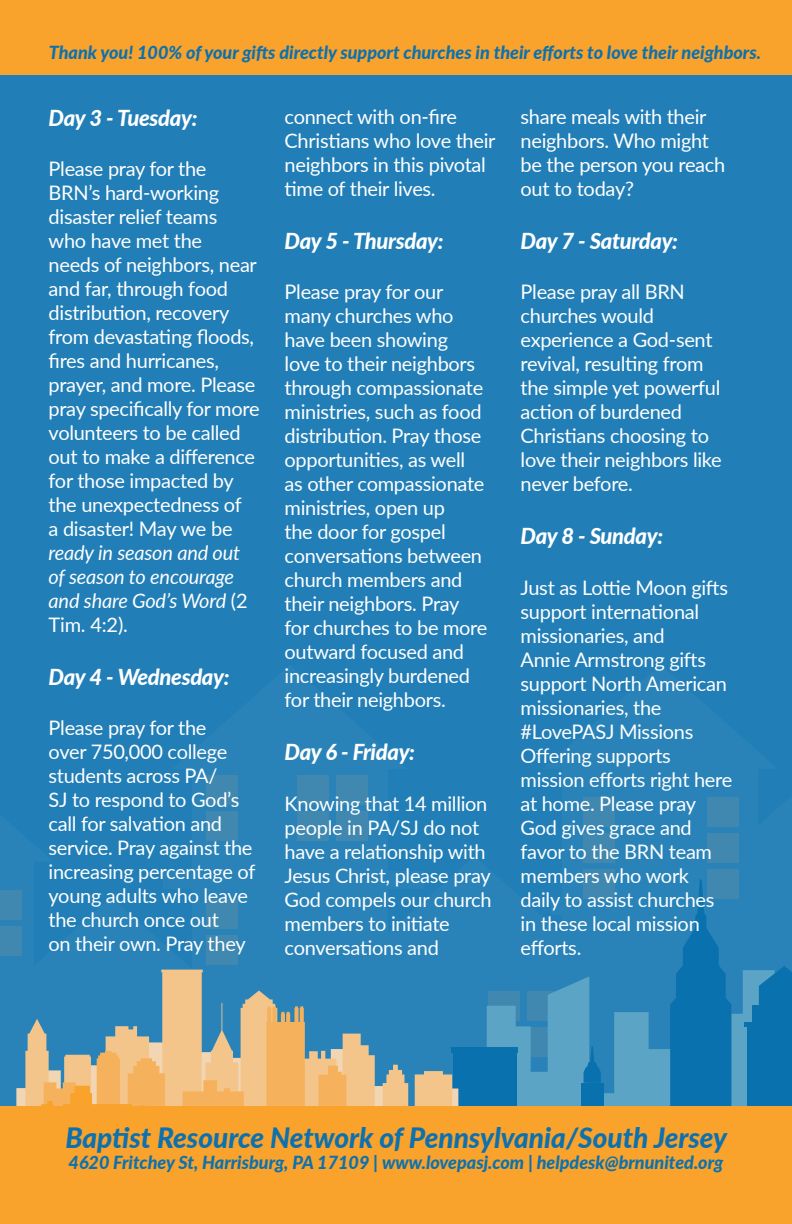
<style>
.page{position:relative;width:792px;height:1224px;background:#217eb7}
.page>*{position:absolute;margin:0;border:0;box-sizing:border-box;transform-origin:0 0}
.t1{font:italic 800 28px "Lato";color:#0c71ae}
.t2{font:italic 800 22px "Lato";letter-spacing:-.015em;color:#fff}
.t3{font:20px/24px "Lato";letter-spacing:-.015em;color:#fff}
.t4{font:italic 20px/24px "Lato";letter-spacing:-.01em;color:#fff}
.t5{font:italic 800 18px "Lato";color:#0c71ae}
.s1{font-style:normal}
</style>
<div class="page">
<svg style="left:0;top:775px;width:792px;height:331px"></svg>
<svg style="left:0;top:1042px;width:486px;height:44px;fill:#0a71af"></svg>
<svg style="left:25px;top:970px;width:427px;height:116px"></svg>
<svg style="left:7px;top:1006px;width:339px;height:80px"></svg>
<svg style="left:0;top:1086px;width:595px;height:20px"></svg>
<div style="left:0;top:1106px;width:792px;height:118px;background:#f9a22c"></div>
<div style="left:0;top:0;width:792px;height:74px;background:#f9a22c"></div>
<p class="t5" style="left:49px;top:39px;width:714px">Thank you! 100% of your gifts directly support churches in their efforts to love their neighbors.</p>
<p class="t2" style="left:49px;top:101px;width:150px">Day 3 - Tuesday:</p>
<p class="t3" style="left:49px;top:158px;width:213px">Please pray for the<br>BRN’s hard-working disaster relief teams who have met the<br>needs of neighbors, near and far, through food distribution, recovery from devastating floods, fires and hurricanes, prayer, and more. Please pray specifically for more volunteers to be called out to make a difference for those impacted by the unexpectedness of<br>a disaster! May we be</p>
<p class="t4" style="left:49px;top:543px;width:201px">ready in season and out of season to encourage and share God’s Word <span class="s1">(2<br>Tim. 4:2).</span></p>
<p class="t2" style="left:49px;top:661px;width:182px">Day 4 - Wednesday:</p>
<p class="t3" style="left:49px;top:717px;width:208px">Please pray for the<br>over 750,000 college students across PA/<br>SJ to respond to God’s call for salvation and service. Pray against the increasing percentage of young adults who leave the church once out<br>on their own. Pray they</p>
<p class="t3" style="left:285px;top:104px;width:212px">connect with on-fire<br>Christians who love their neighbors in this pivotal time of their lives.</p>
<p class="t2" style="left:285px;top:225px;width:161px">Day 5 - Thursday:</p>
<p class="t3" style="left:285px;top:281px;width:204px">Please pray for our many churches who have been showing love to their neighbors through compassionate ministries, such as food distribution. Pray those opportunities, as well as other compassionate ministries, open up<br>the door for gospel conversations between church members and their neighbors. Pray for churches to be more outward focused and increasingly burdened for their neighbors.</p>
<p class="t2" style="left:285px;top:736px;width:132px">Day 6 - Friday:</p>
<p class="t3" style="left:285px;top:793px;width:209px">Knowing that 14 million people in PA/SJ do not have a relationship with<br>Jesus Christ, please pray<br>God compels our church members to initiate conversations and</p>
<p class="t3" style="left:521px;top:106px;width:206px">share meals with their neighbors. Who might be the person you reach out to today?</p>
<p class="t2" style="left:521px;top:225px;width:159px">Day 7 - Saturday:</p>
<p class="t3" style="left:521px;top:281px;width:203px">Please pray all BRN churches would experience a God-sent revival, resulting from the simple yet powerful action of burdened<br>Christians choosing to love their neighbors like never before.</p>
<p class="t2" style="left:521px;top:528px;width:144px">Day 8 - Sunday:</p>
<p class="t3" style="left:521px;top:574px;width:213px">Just as Lottie Moon gifts support international missionaries, and<br>Annie Armstrong gifts support North American missionaries, the #LovePASJ Missions<br>Offering supports mission efforts right here at home. Please pray<br>God gives grace and favor to the BRN team members who work daily to assist churches in these local mission efforts.</p>
<h1 class="t1" style="left:65px;top:1117px;width:663px">Baptist Resource Network of Pennsylvania/South Jersey</h1>
<p class="t5" style="left:69px;top:1149px;width:656px">4620 Fritchey St, Harrisburg, PA 17109 | www.lovepasj.com | helpdesk@brnunited.org</p>
</div>
